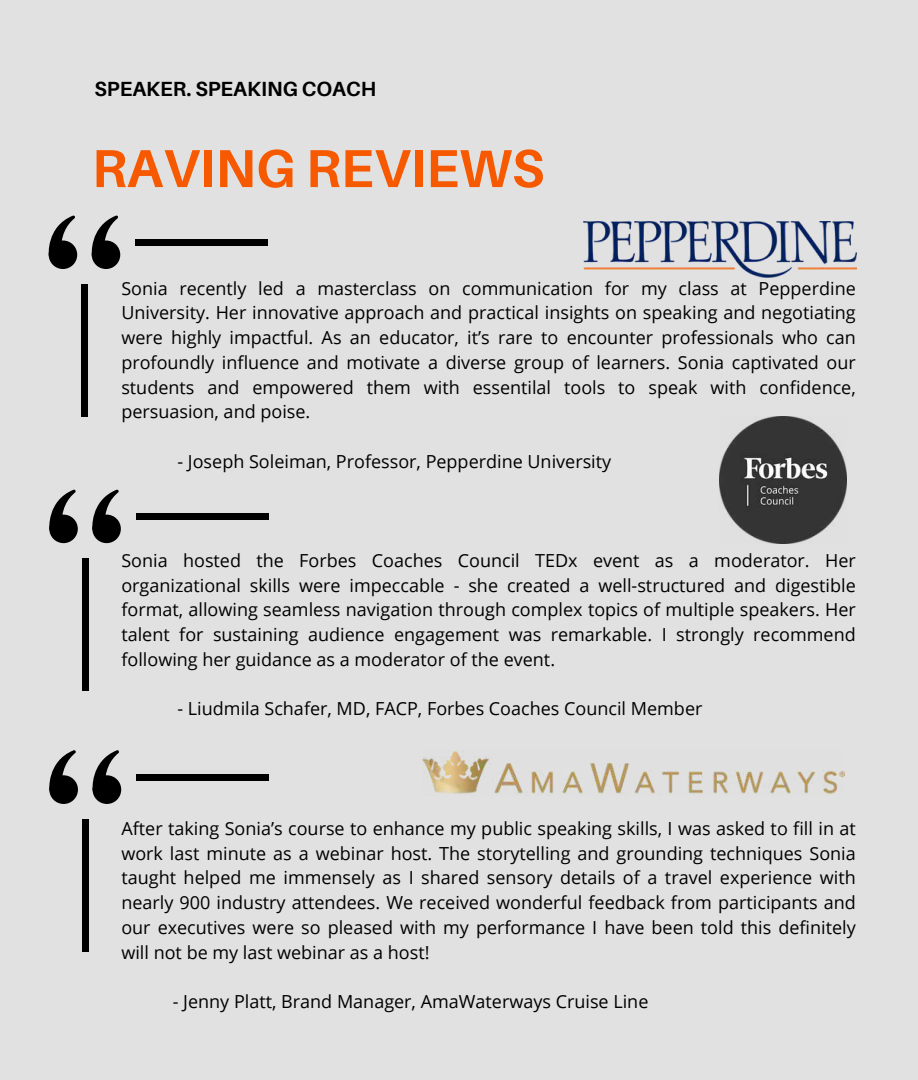
<style>
.page{position:relative;width:918px;height:1080px;background:#e1e1e1}
.page>*{position:absolute;margin:0;border:0;box-sizing:border-box;transform-origin:0 0}
.t1{font:700 53.55px "Aileron";color:#f65900}
.t2{font:700 20.55px "Aileron";color:#000}
.t3{font:18px/24.8px "Open Sans";color:#000;text-align:justify}
</style>
<div class="page">
<div style="left:92px;top:241px;width:28px;height:28px;background:#000;border-radius:50%"></div>
<svg style="left:91px;top:215px;width:28px;height:50px"></svg>
<div style="left:49px;top:241px;width:28px;height:28px;background:#000;border-radius:50%"></div>
<svg style="left:48px;top:215px;width:28px;height:50px"></svg>
<div style="left:81px;top:284px;width:7px;height:132px;background:#000"></div>
<div style="left:135px;top:239px;width:133px;height:7px;background:#000"></div>
<div style="left:92px;top:515px;width:29px;height:28px;background:#000;border-radius:50%"></div>
<svg style="left:92px;top:489px;width:27px;height:50px"></svg>
<div style="left:49px;top:515px;width:29px;height:28px;background:#000;border-radius:50%"></div>
<svg style="left:49px;top:489px;width:27px;height:50px"></svg>
<div style="left:82px;top:558px;width:6px;height:132px;background:#000"></div>
<div style="left:136px;top:514px;width:132px;height:6px;background:#000"></div>
<div style="left:93px;top:775px;width:28px;height:29px;background:#000;border-radius:50%"></div>
<svg style="left:92px;top:750px;width:28px;height:49px"></svg>
<div style="left:49px;top:775px;width:29px;height:29px;background:#000;border-radius:50%"></div>
<svg style="left:49px;top:750px;width:28px;height:49px"></svg>
<div style="left:82px;top:819px;width:7px;height:133px;background:#000"></div>
<div style="left:136px;top:774px;width:133px;height:7px;background:#000"></div>
<img style="left:423px;top:751px;width:422px;height:43px">
<img style="left:584px;top:221px;width:272px;height:56px">
<img style="left:720px;top:417px;width:127px;height:127px">
<p class="t2" style="left:94px;top:77px;width:283px">SPEAKER. SPEAKING COACH</p>
<h1 class="t1" style="left:92px;top:139px;width:454px">RAVING REVIEWS</h1>
<p class="t3" style="left:121px;top:275px;width:736px">Sonia recently led a masterclass on communication for my class at Pepperdine University. Her innovative approach and practical insights on speaking and negotiating were highly impactful. As an educator, it’s rare to encounter professionals who can profoundly influence and motivate a diverse group of learners. Sonia captivated our students and empowered them with essentilal tools to speak with confidence, persuasion, and poise.</p>
<p class="t3" style="left:177px;top:449px;width:435px">- Joseph Soleiman, Professor, Pepperdine University</p>
<p class="t3" style="left:121px;top:548px;width:736px">Sonia hosted the Forbes Coaches Council TEDx event as a moderator. Her organizational skills were impeccable - she created a well-structured and digestible format, allowing seamless navigation through complex topics of multiple speakers. Her talent for sustaining audience engagement was remarkable. I strongly recommend following her guidance as a moderator of the event.</p>
<p class="t3" style="left:177px;top:696px;width:526px">- Liudmila Schafer, MD, FACP, Forbes Coaches Council Member</p>
<p class="t3" style="left:121px;top:815px;width:736px">After taking Sonia’s course to enhance my public speaking skills, I was asked to fill in at work last minute as a webinar host. The storytelling and grounding techniques Sonia taught helped me immensely as I shared sensory details of a travel experience with nearly 900 industry attendees. We received wonderful feedback from participants and our executives were so pleased with my performance I have been told this definitely will not be my last webinar as a host!</p>
<p class="t3" style="left:173px;top:989px;width:477px">- Jenny Platt, Brand Manager, AmaWaterways Cruise Line</p>
</div>
